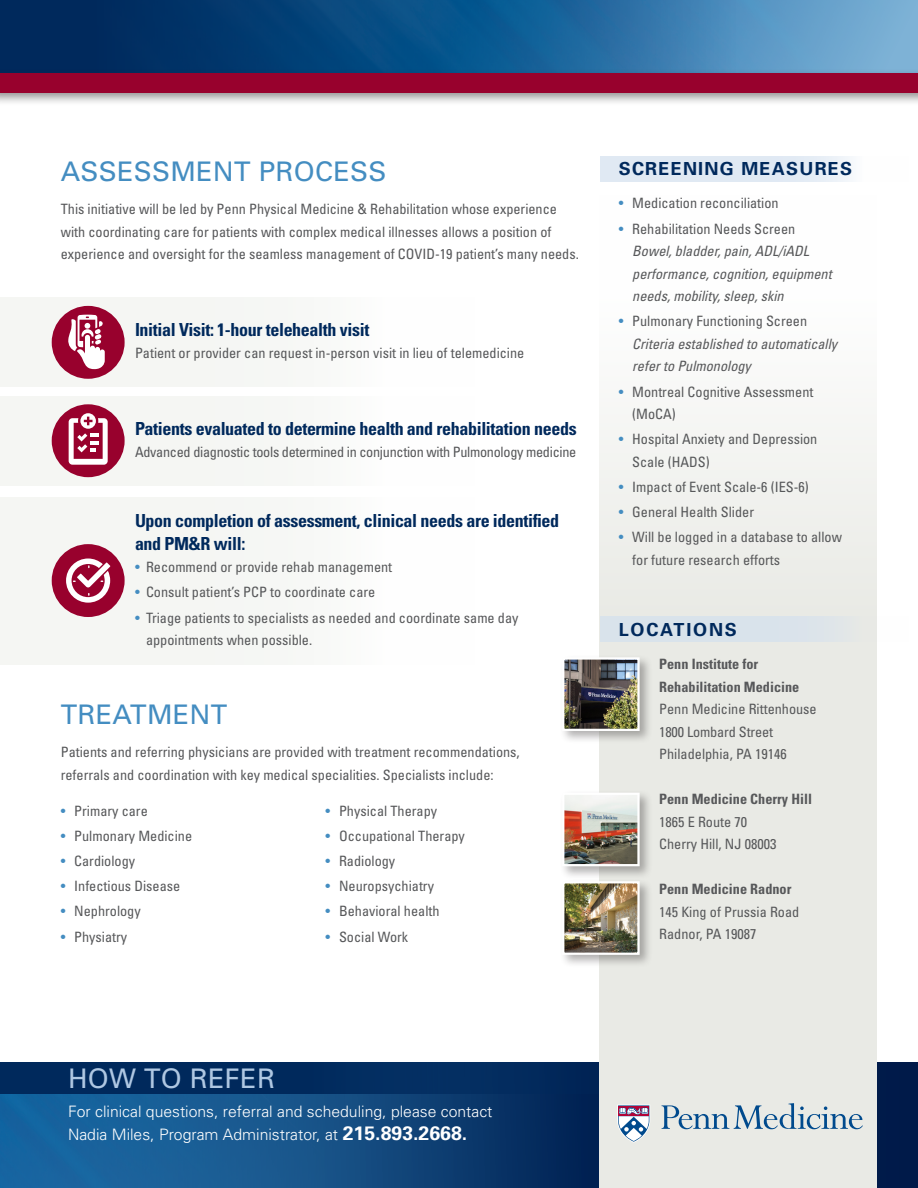
<style>
.page{position:relative;width:918px;height:1188px;background:#fff}
.page>*{position:absolute;margin:0;border:0;box-sizing:border-box;transform-origin:0 0}
.NEW_larger_header{font:27px "Univers";letter-spacing:.01em;color:#448dc1}
.NEW_All_Caps_Subhead{font:27px "Univers";letter-spacing:.01em;color:#afc7e2}
.Callout_header{font:700 condensed 18px/22.5px "Univers";letter-spacing:-.02em;color:#00295c}
.NEW_All_Caps_Subhead-2{font:700 18px "Univers";letter-spacing:.07em;color:#00295c}
.NEW_All_Caps_Subhead-3{font:700 18px "Univers";letter-spacing:.1em;color:#00295c}
.NEW_Body_Copy{font:300 15.75px/22.5px "Univers";color:#fff}
.NEW_Body_Copy-2{font:condensed 14.25px/22.5px "Univers";color:#57585a}
.t1{font:italic condensed 14.25px/22.5px "Univers";color:#57585a}
.Location_Address{font:condensed 14.25px/22.5px "Univers";color:#57585a}
.Location_Name{font:700 condensed 14.25px/22.5px "Univers";color:#57585a}
.NEW_Body_Copy-3{font:condensed 14.25px "Univers";letter-spacing:-.02em;color:#57585a}
.s1{color:#448dc1}
.s2{font-style:normal;color:#448dc1}
.s3{font-style:normal}
.s4{font-weight:700;font-size:19.5px}
</style>
<div class="page">
<div style="left:0;top:1063px;width:918px;height:125px;background:#001644"></div>
<svg style="left:344px;top:1094px;width:256px;height:94px;background:#0a376a"></svg>
<img style="left:0;top:1094px;width:344px;height:94px">
<div style="left:0;top:1063px;width:797px;height:31px;background:#00295c"></div>
<div style="left:601px;top:156px;width:308px;height:26px;background:linear-gradient(to right,#d7e3f0,#f7f9fc)"></div>
<div style="left:0;top:397px;width:475px;height:89px;background:#f1f3ef"></div>
<div style="left:0;top:298px;width:475px;height:89px;background:#f1f3ef"></div>
<div style="left:0;top:497px;width:475px;height:167px;background:#f1f3ef"></div>
<img style="left:0;top:0;width:918px;height:69px">
<div style="left:0;top:69px;width:918px;height:38px;background:#231f20;opacity:.5"></div>
<div style="left:0;top:74px;width:918px;height:19px;background:#98012d"></div>
<div style="left:600px;top:195px;width:277px;height:993px;background:linear-gradient(to bottom,#fafafa,#e3e4de)"></div>
<div style="left:559px;top:654px;width:94px;height:90px;background:#231f20;opacity:.35"></div>
<img style="left:565px;top:660px;width:72px;height:68px">
<div style="left:562px;top:657px;width:78px;height:74px;border:2px solid #fff"></div>
<div style="left:559px;top:790px;width:94px;height:89px;background:#231f20;opacity:.35"></div>
<img style="left:565px;top:796px;width:72px;height:67px">
<div style="left:562px;top:793px;width:78px;height:73px;border:2px solid #fff"></div>
<div style="left:559px;top:878px;width:94px;height:90px;background:#231f20;opacity:.35"></div>
<img style="left:565px;top:884px;width:72px;height:68px">
<div style="left:562px;top:881px;width:78px;height:74px;border:2px solid #fff"></div>
<div style="left:52px;top:306px;width:73px;height:73px;background:#98012d;border-radius:50%"></div>
<div style="left:52px;top:404px;width:73px;height:73px;background:#98012d;border-radius:50%"></div>
<div style="left:52px;top:544px;width:73px;height:73px;background:#98012d;border-radius:50%"></div>
<svg style="left:68px;top:315px;width:37px;height:54px"></svg>
<svg style="left:69px;top:413px;width:39px;height:52px"></svg>
<svg style="left:66px;top:559px;width:44px;height:44px"></svg>
<svg style="left:601px;top:616px;width:276px;height:26px;background:#dbe3ea"></svg>
<svg style="left:617px;top:1105px;width:33px;height:38px"></svg>
<svg style="left:662px;top:1103px;width:201px;height:26px;background:#b4c6d1"></svg>
<p class="NEW_larger_header" style="left:61px;top:156px;width:327px">ASSESSMENT PROCESS</p>
<p class="NEW_Body_Copy-2" style="left:61px;top:198px;width:520px">This initiative will be led by Penn Physical Medicine &amp; Rehabilitation whose experience with coordinating care for patients with complex medical illnesses allows a position of experience and oversight for the seamless management of COVID-19 patient’s many needs.</p>
<p class="Callout_header" style="left:135px;top:318px;width:236px">Initial Visit: 1-hour telehealth visit</p>
<p class="NEW_Body_Copy-2" style="left:135px;top:342px;width:391px">Patient or provider can request in-person visit in lieu of telemedicine</p>
<p class="Callout_header" style="left:135px;top:417px;width:443px">Patients evaluated to determine health and rehabilitation needs</p>
<p class="NEW_Body_Copy-3" style="left:135px;top:443px;width:443px">Advanced diagnostic tools determined in conjunction with Pulmonology medicine</p>
<p class="Callout_header" style="left:135px;top:509px;width:426px">Upon completion of assessment, clinical needs are identified and PM&amp;R will:</p>
<p class="NEW_Body_Copy-2" style="left:135px;top:556px;width:259px"><span class="s1">•</span> Recommend or provide rehab management</p>
<p class="NEW_Body_Copy-2" style="left:135px;top:581px;width:242px"><span class="s1">•</span> Consult patient’s PCP to coordinate care</p>
<p class="NEW_Body_Copy-2" style="left:146px;top:606px;width:374px;text-indent:-11px"><span class="s1">•</span> Triage patients to specialists as needed and coordinate same day appointments when possible.</p>
<p class="NEW_larger_header" style="left:61px;top:699px;width:168px">TREATMENT</p>
<p class="NEW_Body_Copy-2" style="left:61px;top:741px;width:461px">Patients and referring physicians are provided with treatment recommendations, referrals and coordination with key medical specialities. Specialists include:</p>
<p class="NEW_Body_Copy-2" style="left:61px;top:799px;width:89px"><span class="s1">•</span> Primary care</p>
<p class="NEW_Body_Copy-2" style="left:61px;top:824px;width:133px"><span class="s1">•</span> Pulmonary Medicine</p>
<p class="NEW_Body_Copy-2" style="left:61px;top:850px;width:76px"><span class="s1">•</span> Cardiology</p>
<p class="NEW_Body_Copy-2" style="left:61px;top:875px;width:121px"><span class="s1">•</span> Infectious Disease</p>
<p class="NEW_Body_Copy-2" style="left:61px;top:900px;width:81px"><span class="s1">•</span> Nephrology</p>
<p class="NEW_Body_Copy-2" style="left:61px;top:925px;width:68px"><span class="s1">•</span> Physiatry</p>
<p class="NEW_Body_Copy-2" style="left:326px;top:799px;width:113px"><span class="s1">•</span> Physical Therapy</p>
<p class="NEW_Body_Copy-2" style="left:326px;top:824px;width:141px"><span class="s1">•</span> Occupational Therapy</p>
<p class="NEW_Body_Copy-2" style="left:326px;top:850px;width:71px"><span class="s1">•</span> Radiology</p>
<p class="NEW_Body_Copy-2" style="left:326px;top:875px;width:110px"><span class="s1">•</span> Neuropsychiatry</p>
<p class="NEW_Body_Copy-2" style="left:326px;top:900px;width:116px"><span class="s1">•</span> Behavioral health</p>
<p class="NEW_Body_Copy-2" style="left:326px;top:925px;width:84px"><span class="s1">•</span> Social Work</p>
<p class="NEW_All_Caps_Subhead-2" style="left:619px;top:158px;width:235px">SCREENING MEASURES</p>
<p class="NEW_Body_Copy-2" style="left:619px;top:192px;width:161px"><span class="s1">•</span> Medication reconciliation</p>
<p class="t1" style="left:632px;top:217px;width:201px;text-indent:-14px"><span class="s2">•</span> <span class="s3">Rehabilitation Needs Screen<br></span>Bowel, bladder, pain, ADL/iADL performance, cognition, equipment needs, mobility, sleep, skin</p>
<p class="t1" style="left:632px;top:310px;width:207px;text-indent:-14px"><span class="s2">•</span> <span class="s3">Pulmonary Functioning Screen<br></span>Criteria established to automatically refer to Pulmonology</p>
<p class="NEW_Body_Copy-2" style="left:632px;top:380px;width:183px;text-indent:-14px"><span class="s1">•</span> Montreal Cognitive Assessment (MoCA)</p>
<p class="NEW_Body_Copy-2" style="left:632px;top:428px;width:187px;text-indent:-14px"><span class="s1">•</span> Hospital Anxiety and Depression<br>Scale (HADS)</p>
<p class="NEW_Body_Copy-2" style="left:619px;top:475px;width:192px"><span class="s1">•</span> Impact of Event Scale-6 (IES-6)</p>
<p class="NEW_Body_Copy-2" style="left:619px;top:501px;width:137px"><span class="s1">•</span> General Health Slider</p>
<p class="NEW_Body_Copy-2" style="left:632px;top:526px;width:211px;text-indent:-14px"><span class="s1">•</span> Will be logged in a database to allow for future research efforts</p>
<p class="NEW_All_Caps_Subhead-3" style="left:619px;top:619px;width:120px">LOCATIONS</p>
<p class="Location_Name" style="left:659px;top:653px;width:142px">Penn Institute for<br>Rehabilitation Medicine</p>
<p class="Location_Address" style="left:659px;top:698px;width:159px">Penn Medicine Rittenhouse</p>
<p class="Location_Address" style="left:659px;top:720px;width:129px">1800 Lombard Street<br>Philadelphia, PA 19146</p>
<p class="Location_Name" style="left:659px;top:788px;width:154px">Penn Medicine Cherry Hill</p>
<p class="Location_Address" style="left:659px;top:810px;width:119px">1865 E Route 70<br>Cherry Hill, NJ 08003</p>
<p class="Location_Name" style="left:659px;top:878px;width:134px">Penn Medicine Radnor</p>
<p class="Location_Address" style="left:659px;top:900px;width:142px">145 King of Prussia Road<br>Radnor, PA 19087</p>
<p class="NEW_All_Caps_Subhead" style="left:68px;top:1063px;width:209px">HOW TO REFER</p>
<p class="NEW_Body_Copy" style="left:68px;top:1100px;width:426px">For clinical questions, referral and scheduling, please contact<br>Nadia Miles, Program Administrator, at <span class="s4">215.893.2668.</span></p>
</div>
